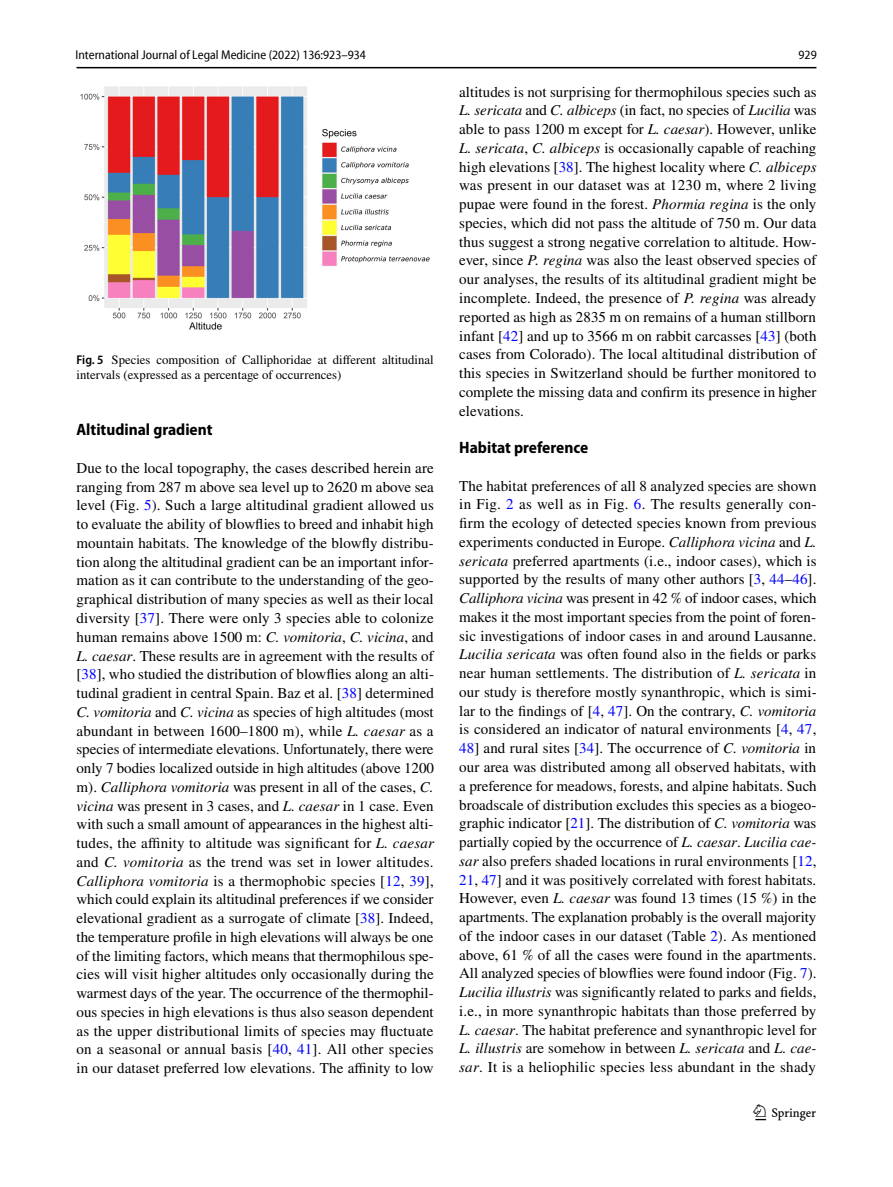
<style>
.page{position:relative;width:893px;height:1187px;background:#fff}
.page>*{position:absolute;margin:0;border:0;box-sizing:border-box;transform-origin:0 0}
.t1{font:22.5px "Springnew Regular 3";color:#000}
.t2{font:700 semi-condensed 16.5px "Myriad Pro";color:#000}
.t3{font:15px/18.8px "STIX";letter-spacing:.005em;color:#000;text-align:justify}
.t4{font:12.75px/15px "STIX";color:#000}
.t5{font:semi-condensed 12.75px "Myriad Pro Unic";color:#000}
.s1{font-family:"Myriad Pro";font-weight:600;font-stretch:semi-condensed}
.s2{color:#00f}
.s3{font-style:italic}
</style>
<div class="page">
<hr style="left:77px;top:67px;width:739px;height:1px;background:#000">
<img style="left:81px;top:87px;width:348px;height:242px">
<p class="t5" style="left:76px;top:50px;width:292px">International Journal of Legal Medicine (2022) 136:923–934</p>
<p class="t5" style="left:799px;top:50px;width:20px">929</p>
<p class="t4" style="left:77px;top:353px;width:359px"><span class="s1">Fig. 5</span> Species composition of Calliphoridae at different altitudinal intervals (expressed as a percentage of occurrences)</p>
<p class="t2" style="left:77px;top:420px;width:137px">Altitudinal gradient</p>
<p class="t3" style="left:77px;top:459px;width:359px">Due to the local topography, the cases described herein are ranging from 287 m above sea level up to 2620 m above sea level (Fig. <span class="s2">5</span>). Such a large altitudinal gradient allowed us to evaluate the ability of blowflies to breed and inhabit high mountain habitats. The knowledge of the blowfly distribu&shy;tion along the altitudinal gradient can be an important infor&shy;mation as it can contribute to the understanding of the geo&shy;graphical distribution of many species as well as their local diversity [<span class="s2">37</span>]. There were only 3 species able to colonize human remains above 1500 m: <span class="s3">C. vomitoria</span>, <span class="s3">C. vicina</span>, and <span class="s3">L. caesar</span>. These results are in agreement with the results of [<span class="s2">38</span>], who studied the distribution of blowflies along an alti&shy;tudinal gradient in central Spain. Baz et al. [<span class="s2">38</span>] determined <span class="s3">C. vomitoria</span> and <span class="s3">C. vicina</span> as species of high altitudes (most abundant in between 1600–1800 m), while <span class="s3">L. caesar</span> as a species of intermediate elevations. Unfortunately, there were only 7 bodies localized outside in high altitudes (above 1200 m). <span class="s3">Calliphora vomitoria</span> was present in all of the cases, <span class="s3">C. vicina</span> was present in 3 cases, and <span class="s3">L. caesar</span> in 1 case. Even with such a small amount of appearances in the highest alti&shy;tudes, the affinity to altitude was significant for <span class="s3">L. caesar </span>and <span class="s3">C. vomitoria</span> as the trend was set in lower altitudes.<br><span class="s3">Calliphora vomitoria</span> is a thermophobic species [<span class="s2">12</span>, <span class="s2">39</span>], which could explain its altitudinal preferences if we consider elevational gradient as a surrogate of climate [<span class="s2">38</span>]. Indeed, the temperature profile in high elevations will always be one of the limiting factors, which means that thermophilous spe&shy;cies will visit higher altitudes only occasionally during the warmest days of the year. The occurrence of the thermophil&shy;ous species in high elevations is thus also season dependent as the upper distributional limits of species may fluctuate on a seasonal or annual basis [<span class="s2">40</span>, <span class="s2">41</span>]. All other species in our dataset preferred low elevations. The affinity to low</p>
<p class="t3" style="left:459px;top:83px;width:359px">altitudes is not surprising for thermophilous species such as <span class="s3">L. sericata</span> and <span class="s3">C. albiceps</span> (in fact, no species of <span class="s3">Lucilia</span> was able to pass 1200 m except for <span class="s3">L. caesar</span>). However, unlike <span class="s3">L. sericata</span>, <span class="s3">C. albiceps</span> is occasionally capable of reaching high elevations [<span class="s2">38</span>]. The highest locality where <span class="s3">C. albiceps </span>was present in our dataset was at 1230 m, where 2 living pupae were found in the forest. <span class="s3">Phormia regina</span> is the only species, which did not pass the altitude of 750 m. Our data thus suggest a strong negative correlation to altitude. How&shy;ever, since <span class="s3">P. regina</span> was also the least observed species of our analyses, the results of its altitudinal gradient might be incomplete. Indeed, the presence of <span class="s3">P. regina</span> was already reported as high as 2835 m on remains of a human stillborn infant [<span class="s2">42</span>] and up to 3566 m on rabbit carcasses [<span class="s2">43</span>] (both cases from Colorado). The local altitudinal distribution of this species in Switzerland should be further monitored to complete the missing data and confirm its presence in higher elevations.</p>
<p class="t2" style="left:459px;top:438px;width:130px">Habitat preference</p>
<p class="t3" style="left:459px;top:477px;width:359px">The habitat preferences of all 8 analyzed species are shown in Fig. <span class="s2">2</span> as well as in Fig. <span class="s2">6</span>. The results generally con&shy;firm the ecology of detected species known from previous experiments conducted in Europe. <span class="s3">Calliphora vicina</span> and <span class="s3">L. sericata</span> preferred apartments (i.e., indoor cases), which is supported by the results of many other authors [<span class="s2">3</span>, <span class="s2">44</span>–<span class="s2">46</span>].<br><span class="s3">Calliphora vicina</span> was present in 42 % of indoor cases, which makes it the most important species from the point of foren&shy;sic investigations of indoor cases in and around Lausanne.<br><span class="s3">Lucilia sericata</span> was often found also in the fields or parks near human settlements. The distribution of <span class="s3">L. sericata</span> in our study is therefore mostly synanthropic, which is simi&shy;lar to the findings of [<span class="s2">4</span>, <span class="s2">47</span>]. On the contrary, <span class="s3">C. vomitoria </span>is considered an indicator of natural environments [<span class="s2">4</span>, <span class="s2">47</span>, <span class="s2">48</span>] and rural sites [<span class="s2">34</span>]. The occurrence of <span class="s3">C. vomitoria</span> in our area was distributed among all observed habitats, with a preference for meadows, forests, and alpine habitats. Such broadscale of distribution excludes this species as a biogeo&shy;graphic indicator [<span class="s2">21</span>]. The distribution of <span class="s3">C. vomitoria</span> was partially copied by the occurrence of <span class="s3">L. caesar</span>. <span class="s3">Lucilia cae&shy;sar</span> also prefers shaded locations in rural environments [<span class="s2">12</span>, <span class="s2">21</span>, <span class="s2">47</span>] and it was positively correlated with forest habitats.<br>However, even <span class="s3">L. caesar</span> was found 13 times (15 %) in the apartments. The explanation probably is the overall majority of the indoor cases in our dataset (Table <span class="s2">2</span>). As mentioned above, 61 % of all the cases were found in the apartments.<br>All analyzed species of blowflies were found indoor (Fig. <span class="s2">7</span>).<br><span class="s3">Lucilia illustris</span> was significantly related to parks and fields, i.e., in more synanthropic habitats than those preferred by <span class="s3">L. caesar</span>. The habitat preference and synanthropic level for <span class="s3">L. illustris</span> are somehow in between <span class="s3">L. sericata</span> and <span class="s3">L. cae&shy;sar</span>. It is a heliophilic species less abundant in the shady</p>
<h1 class="t1" style="left:755px;top:1104px;width:62px">1 3</h1>
</div>
